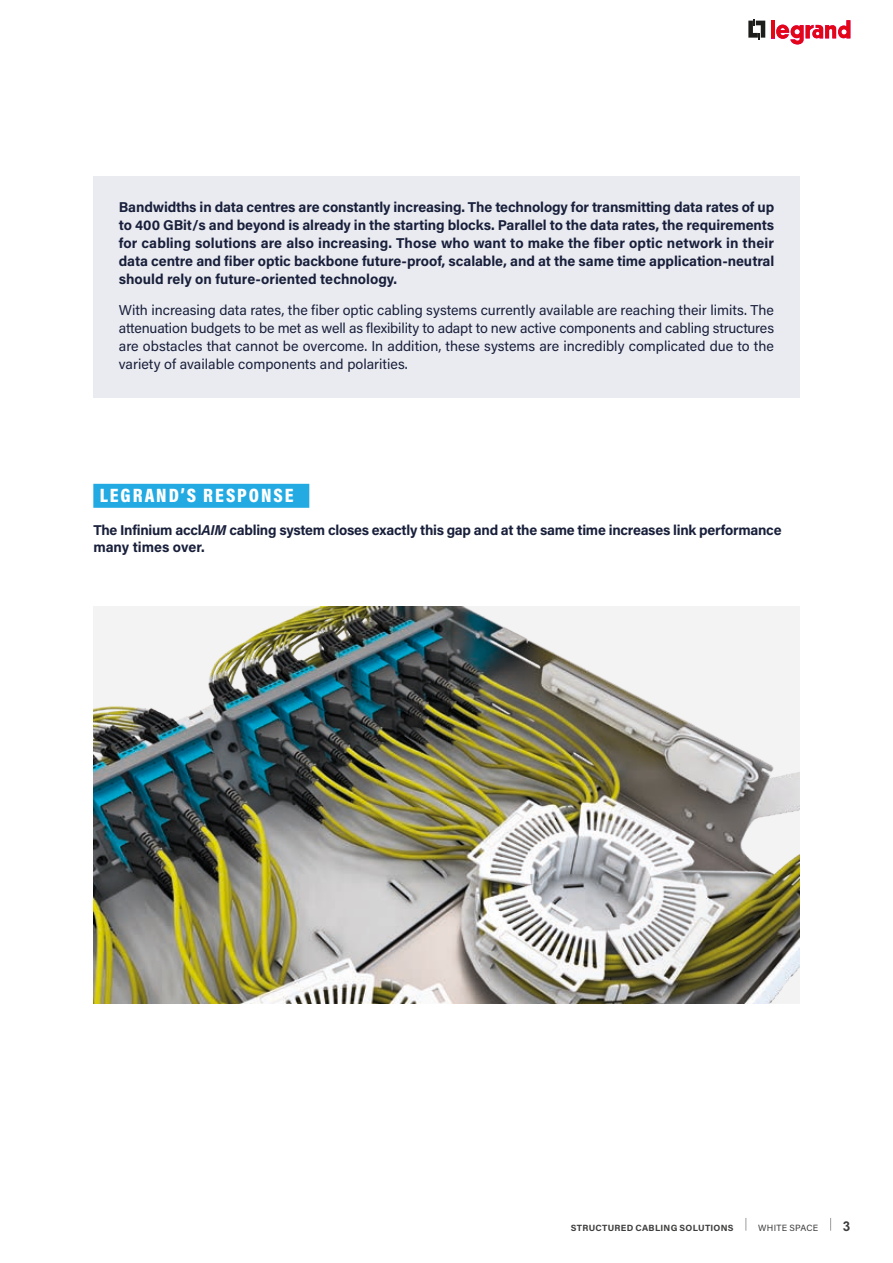
<style>
.page{position:relative;width:893px;height:1263px;background:#fff}
.page>*{position:absolute;margin:0;border:0;box-sizing:border-box;transform-origin:0 0}
.t1{font:900 19.5px "Acumin Pro Cond";letter-spacing:.1em;color:#fff}
.t2{font:700 14.25px/18px "Acumin Pro";letter-spacing:-.015em;color:#19203b;text-align:justify}
.t3{font:14.25px/18px "Acumin Pro";color:#19203b;text-align:justify}
.t4{font:700 13.5px "Arial MT Std";color:#3d3d3c}
.t5{font:700 9px "Acumin Pro";letter-spacing:.03em;color:#3d3d3c}
.t6{font:9px "Acumin Pro";letter-spacing:.025em;color:#3d3d3c}
.s1{color:#24aae2}
.s2{font-style:italic}
</style>
<div class="page">
<svg style="left:748px;top:19px;width:17px;height:20px"></svg>
<hr style="left:771px;top:20px;width:4px;height:18px;background:#e30614">
<svg style="left:776px;top:20px;width:74px;height:25px"></svg>
<div style="left:93px;top:176px;width:707px;height:222px;background:#eaebf1"></div>
<img style="left:93px;top:606px;width:707px;height:397px">
<div style="left:93px;top:484px;width:216px;height:24px;background:#24aae2"></div>
<svg style="left:745px;top:1218px;width:1px;height:13px"></svg>
<svg style="left:830px;top:1218px;width:1px;height:13px"></svg>
<p class="t2" style="left:119px;top:198px;width:657px">Bandwidths in data centres are constantly increasing. The technology for transmitting data rates of up to 400 GBit/s and beyond is already in the starting blocks. Parallel to the data rates, the requirements for cabling solutions are also increasing. Those who want to make the fiber optic network in their data centre and fiber optic backbone future-proof, scalable, and at the same time application-neutral should rely on future-oriented technology.</p>
<p class="t3" style="left:119px;top:301px;width:657px">With increasing data rates, the fiber optic cabling systems currently available are reaching their limits. The attenuation budgets to be met as well as flexibility to adapt to new active components and cabling structures are obstacles that cannot be overcome. In addition, these systems are incredibly complicated due to the variety of available components and polarities.</p>
<h1 class="t1" style="left:100px;top:483px;width:207px">LEGRAND’S RESPONSE<span class="s1">0</span></h1>
<p class="t2" style="left:93px;top:521px;width:690px;line-height:17.1px">The Infinium accl<span class="s2">AIM</span> cabling system closes exactly this gap and at the same time increases link performance many times over.</p>
<p class="t5" style="left:571px;top:1221px;width:164px">STRUCTURED CABLING SOLUTIONS</p>
<p class="t6" style="left:758px;top:1221px;width:62px">WHITE SPACE</p>
<p class="t4" style="left:843px;top:1218px;width:9px">3</p>
</div>
